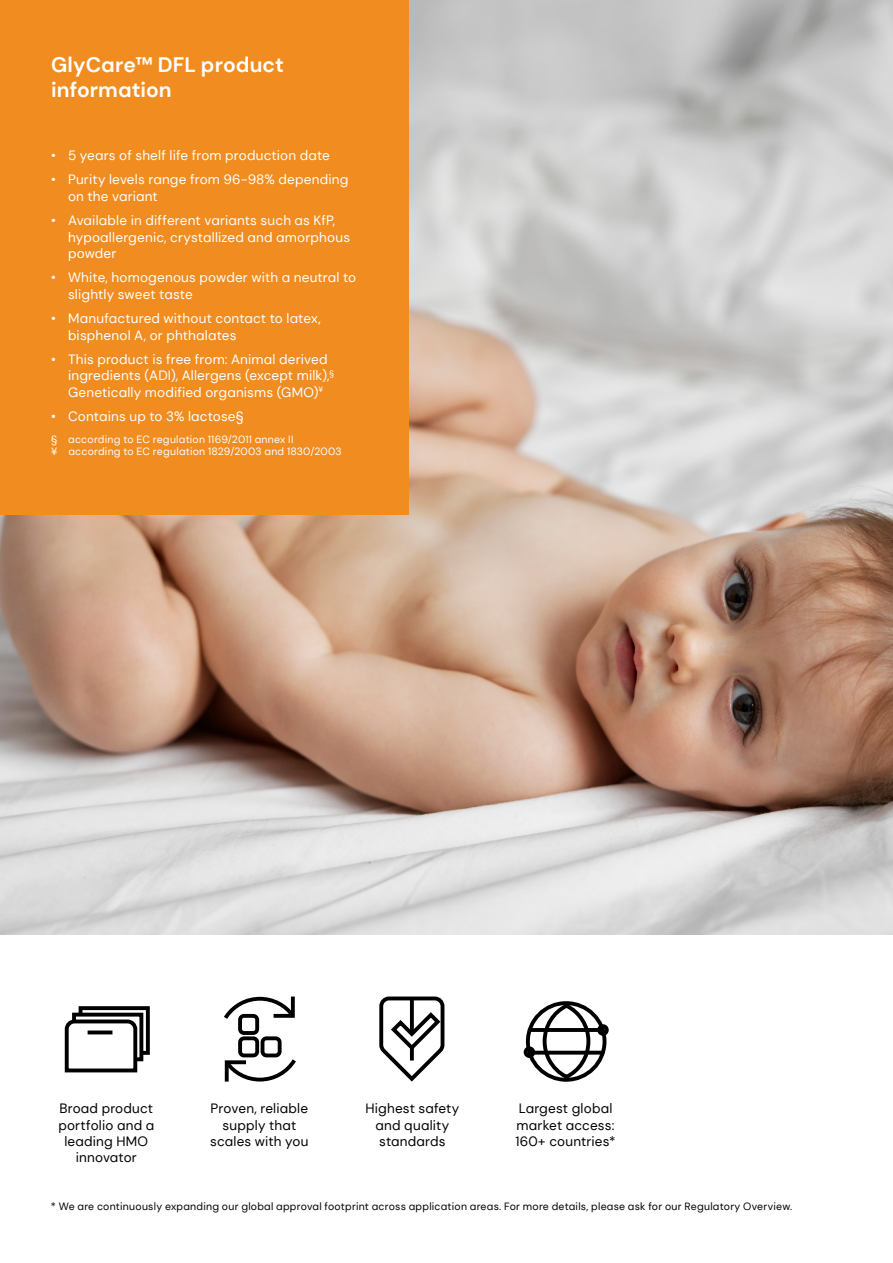
<style>
.page{position:relative;width:893px;height:1263px;background:#fff}
.page>*{position:absolute;margin:0;border:0;box-sizing:border-box;transform-origin:0 0}
.Titre_2{font:700 21px/25.2px "DM Sans";letter-spacing:.005em;color:#fff}
.t1{font:13.5px/16.2px "DM Sans";letter-spacing:.015em;color:#fff}
.Body{font:13.5px/16.2px "DM Sans";letter-spacing:.015em;color:#000;text-align:center}
.Body-2{font:10.5px "DM Sans";letter-spacing:.025em;color:#000}
.Body-3{font:10.5px/12.6px "DM Sans";letter-spacing:.02em;color:#fff}
</style>
<div class="page">
<img style="left:0;top:0;width:893px;height:934px">
<div style="left:0;top:0;width:408px;height:514px;background:#f08c20"></div>
<svg style="left:65px;top:1006px;width:85px;height:66px"></svg>
<svg style="left:88px;top:1030px;width:24px;height:4px"></svg>
<svg style="left:379px;top:996px;width:65px;height:85px"></svg>
<svg style="left:410px;top:1046px;width:4px;height:14px"></svg>
<svg style="left:410px;top:998px;width:4px;height:35px"></svg>
<svg style="left:541px;top:1001px;width:51px;height:80px"></svg>
<svg style="left:531px;top:1028px;width:66px;height:4px"></svg>
<hr style="left:529px;top:1051px;width:75px;height:3px;background:#000">
<div style="left:526px;top:1001px;width:80px;height:81px;border:4px solid #000;border-radius:50%"></div>
<div style="left:524px;top:1046px;width:11px;height:12px;border:4px solid #000;border-radius:50%"></div>
<div style="left:597px;top:1024px;width:12px;height:12px;border:4px solid #000;border-radius:50%"></div>
<svg style="left:224px;top:996px;width:71px;height:27px"></svg>
<svg style="left:224px;top:1057px;width:72px;height:24px"></svg>
<div style="left:238px;top:1036px;width:21px;height:21px;border:4px solid #000;border-radius:4px"></div>
<div style="left:261px;top:1036px;width:21px;height:21px;border:4px solid #000;border-radius:4px"></div>
<div style="left:238px;top:1014px;width:21px;height:21px;border:4px solid #000;border-radius:4px"></div>
<p class="Titre_2" style="left:51px;top:52px;width:235px">GlyCare™ DFL product information</p>
<p class="t1" style="left:51px;top:147px;width:280px">• 5 years of shelf life from production date</p>
<p class="t1" style="left:68px;top:172px;width:282px;text-indent:-17px">• Purity levels range from 96-98% depending on the variant</p>
<p class="t1" style="left:68px;top:212px;width:284px;text-indent:-17px">• Available in different variants such as KfP, hypoallergenic, crystallized and amorphous powder</p>
<p class="t1" style="left:68px;top:270px;width:290px;text-indent:-17px">• White, homogenous powder with a neutral to slightly sweet taste</p>
<p class="t1" style="left:68px;top:310px;width:254px;text-indent:-17px">• Manufactured without contact to latex, bisphenol A, or phthalates</p>
<p class="t1" style="left:68px;top:351px;width:267px;text-indent:-17px">• This product is free from: Animal derived ingredients (ADI), Allergens (except milk),<sup>§<br></sup>Genetically modified organisms (GMO)<sup>¥</sup></p>
<p class="t1" style="left:51px;top:408px;width:194px">• Contains up to 3% lactose§</p>
<p class="Body-3" style="left:51px;top:432px;width:292px">§ according to EC regulation 1169/2011 annex II<br>¥ according to EC regulation 1829/2003 and 1830/2003</p>
<p class="Body" style="left:58px;top:1100px;width:97px">Broad product portfolio and a leading HMO innovator</p>
<p class="Body" style="left:210px;top:1100px;width:100px">Proven, reliable supply that scales with you</p>
<p class="Body" style="left:515px;top:1100px;width:102px;text-align:left">Largest global market access:<br>160+ countries*</p>
<p class="Body" style="left:365px;top:1100px;width:96px">Highest safety and quality standards</p>
<p class="Body-2" style="left:51px;top:1200px;width:743px">* We are continuously expanding our global approval footprint across application areas. For more details, please ask for our Regulatory Overview.</p>
</div>
